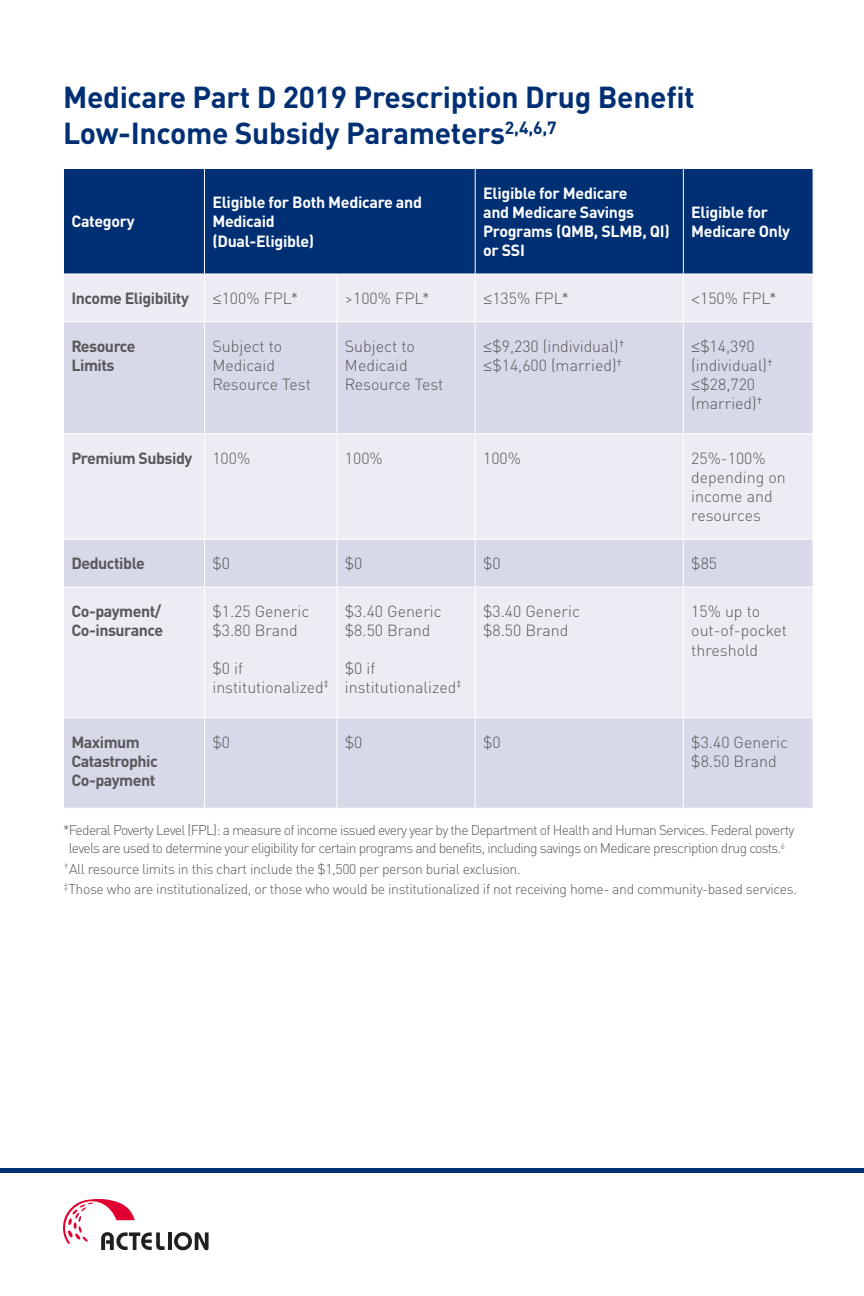
<style>
.page{position:relative;width:864px;height:1296px;background:#fff}
.page>*{position:absolute;margin:0;border:0;box-sizing:border-box;transform-origin:0 0}
.t1{font:700 30px/36px "DINOT";letter-spacing:-.01em;color:#002f73}
.t2{font:300 16px/19.2px "DINOT";color:#57585a}
.t3{font:700 16px/19.2px "DINOT";letter-spacing:-.02em;color:#fff}
.t4{font:700 16px/19.2px "DINOT";letter-spacing:-.03em;color:#57585a}
.t5{font:300 14px/18px "DINOT";letter-spacing:-.05em;color:#57585a;text-align:center}
.t6{font:300 14px/20.4px "DINOT";letter-spacing:-.025em;color:#57585a}
.s1{font-family:"Minion Pro";font-weight:400}
.s2{font-weight:300}
</style>
<div class="page">
<div style="left:64px;top:169px;width:749px;height:104px;background:#002f73"></div>
<div style="left:64px;top:275px;width:749px;height:46px;background:#edecf4"></div>
<svg style="left:64px;top:322px;width:749px;height:486px;background:#e1e2ed"></svg>
<hr style="left:204px;top:169px;width:1px;height:104px;background:#fff">
<hr style="left:475px;top:169px;width:1px;height:104px;background:#fff">
<hr style="left:683px;top:169px;width:1px;height:104px;background:#fff">
<hr style="left:204px;top:274px;width:1px;height:47px;background:#fff">
<hr style="left:336px;top:274px;width:1px;height:47px;background:#fff">
<hr style="left:475px;top:274px;width:1px;height:47px;background:#fff">
<hr style="left:683px;top:274px;width:1px;height:47px;background:#fff">
<hr style="left:204px;top:322px;width:1px;height:111px;background:#fff">
<hr style="left:336px;top:322px;width:1px;height:111px;background:#fff">
<hr style="left:475px;top:322px;width:1px;height:111px;background:#fff">
<hr style="left:683px;top:322px;width:1px;height:111px;background:#fff">
<hr style="left:63px;top:433px;width:141px;height:1px;background:#fff">
<hr style="left:204px;top:433px;width:133px;height:1px;background:#fff">
<hr style="left:204px;top:434px;width:1px;height:105px;background:#fff">
<hr style="left:337px;top:433px;width:138px;height:1px;background:#fff">
<hr style="left:336px;top:434px;width:1px;height:105px;background:#fff">
<hr style="left:475px;top:433px;width:208px;height:1px;background:#fff">
<hr style="left:475px;top:434px;width:1px;height:105px;background:#fff">
<hr style="left:683px;top:433px;width:131px;height:1px;background:#fff">
<hr style="left:683px;top:434px;width:1px;height:105px;background:#fff">
<hr style="left:63px;top:539px;width:141px;height:1px;background:#fff">
<hr style="left:204px;top:539px;width:133px;height:1px;background:#fff">
<hr style="left:204px;top:540px;width:1px;height:47px;background:#fff">
<hr style="left:337px;top:539px;width:138px;height:1px;background:#fff">
<hr style="left:336px;top:540px;width:1px;height:47px;background:#fff">
<hr style="left:475px;top:539px;width:208px;height:1px;background:#fff">
<hr style="left:475px;top:540px;width:1px;height:47px;background:#fff">
<hr style="left:683px;top:539px;width:131px;height:1px;background:#fff">
<hr style="left:683px;top:540px;width:1px;height:47px;background:#fff">
<hr style="left:63px;top:587px;width:141px;height:1px;background:#fff">
<hr style="left:204px;top:587px;width:133px;height:1px;background:#fff">
<hr style="left:204px;top:588px;width:1px;height:129px;background:#fff">
<hr style="left:337px;top:587px;width:138px;height:1px;background:#fff">
<hr style="left:336px;top:588px;width:1px;height:129px;background:#fff">
<hr style="left:475px;top:587px;width:208px;height:1px;background:#fff">
<hr style="left:475px;top:588px;width:1px;height:129px;background:#fff">
<hr style="left:683px;top:587px;width:131px;height:1px;background:#fff">
<hr style="left:683px;top:588px;width:1px;height:129px;background:#fff">
<hr style="left:63px;top:717px;width:141px;height:1px;background:#fff">
<hr style="left:204px;top:717px;width:133px;height:1px;background:#fff">
<hr style="left:204px;top:718px;width:1px;height:90px;background:#fff">
<hr style="left:337px;top:717px;width:138px;height:1px;background:#fff">
<hr style="left:336px;top:718px;width:1px;height:90px;background:#fff">
<hr style="left:475px;top:717px;width:208px;height:1px;background:#fff">
<hr style="left:475px;top:718px;width:1px;height:90px;background:#fff">
<hr style="left:683px;top:717px;width:131px;height:1px;background:#fff">
<hr style="left:683px;top:718px;width:1px;height:90px;background:#fff">
<div style="left:0;top:1168px;width:864px;height:5px;background:#002f73"></div>
<svg style="left:63px;top:1199px;width:102px;height:51px"></svg>
<hr style="left:168px;top:1232px;width:3px;height:18px;background:#231f20">
<svg style="left:174px;top:1232px;width:35px;height:18px"></svg>
<h1 class="t1" style="left:63px;top:79px;width:633px">Medicare Part D 2019 Prescription Drug Benefit<br>Low-Income Subsidy Parameters<sup>2,4,6,7</sup></h1>
<p class="t3" style="left:71px;top:212px;width:65px">Category</p>
<p class="t3" style="left:212px;top:192px;width:211px">Eligible for Both Medicare and<br>Medicaid<br>(Dual-Eligible)</p>
<p class="t3" style="left:483px;top:183px;width:188px">Eligible for Medicare<br>and Medicare Savings<br>Programs (QMB, SLMB, QI) or SSI</p>
<p class="t3" style="left:691px;top:202px;width:100px">Eligible for<br>Medicare Only</p>
<p class="t4" style="left:71px;top:288px;width:119px">Income Eligibility</p>
<p class="t2" style="left:212px;top:289px;width:87px"><span class="s1">≤</span>100% FPL*</p>
<p class="t2" style="left:345px;top:289px;width:86px">&gt;100% FPL*</p>
<p class="t2" style="left:483px;top:289px;width:87px"><span class="s1">≤</span>135% FPL*</p>
<p class="t2" style="left:691px;top:289px;width:87px"><span class="s1">&lt;</span>150% FPL*</p>
<p class="t4" style="left:71px;top:336px;width:66px">Resource<br>Limits</p>
<p class="t2" style="left:212px;top:336px;width:100px">Subject to<br>Medicaid<br>Resource Test</p>
<p class="t2" style="left:345px;top:336px;width:100px">Subject to<br>Medicaid<br>Resource Test</p>
<p class="t2" style="left:483px;top:336px;width:143px"><span class="s1">≤</span>$9,230 (individual)<sup>† </sup><span class="s1">≤</span>$14,600 (married)<sup>†</sup></p>
<p class="t2" style="left:691px;top:336px;width:83px"><span class="s1">≤</span>$14,390 (individual)<sup>† </sup><span class="s1">≤</span>$28,720 (married)<sup>†</sup></p>
<p class="t4" style="left:71px;top:448px;width:180px">Premium Subsidy <span class="s2">100%</span></p>
<p class="t2" style="left:345px;top:448px;width:39px">100%</p>
<p class="t2" style="left:483px;top:448px;width:39px">100%</p>
<p class="t2" style="left:691px;top:448px;width:96px">25%-100% depending on income and resources</p>
<p class="t4" style="left:71px;top:553px;width:75px">Deductible</p>
<p class="t2" style="left:212px;top:554px;width:19px">$0</p>
<p class="t2" style="left:345px;top:554px;width:19px">$0</p>
<p class="t2" style="left:483px;top:554px;width:19px">$0</p>
<p class="t2" style="left:691px;top:554px;width:27px">$85</p>
<p class="t4" style="left:71px;top:601px;width:93px">Co-payment/<br>Co-insurance</p>
<p class="t2" style="left:212px;top:602px;width:98px">$1.25 Generic $3.80 Brand</p>
<p class="t2" style="left:212px;top:658px;width:118px">$0 if institutionalized<sup>‡</sup></p>
<p class="t2" style="left:345px;top:602px;width:98px">$3.40 Generic $8.50 Brand</p>
<p class="t2" style="left:345px;top:658px;width:118px">$0 if institutionalized<sup>‡</sup></p>
<p class="t2" style="left:483px;top:602px;width:98px">$3.40 Generic $8.50 Brand</p>
<p class="t2" style="left:691px;top:602px;width:97px">15% up to out-of-pocket threshold</p>
<p class="t4" style="left:71px;top:732px;width:88px">Maximum<br>Catastrophic<br>Co-payment</p>
<p class="t2" style="left:212px;top:732px;width:19px">$0</p>
<p class="t2" style="left:345px;top:732px;width:19px">$0</p>
<p class="t2" style="left:483px;top:732px;width:19px">$0</p>
<p class="t2" style="left:691px;top:732px;width:98px">$3.40 Generic $8.50 Brand</p>
<p class="t5" style="left:63px;top:821px;width:733px">*Federal Poverty Level (FPL): a measure of income issued every year by the Department of Health and Human Services. Federal poverty levels are used to determine your eligibility for certain programs and benefits, including savings on Medicare prescription drug costs.<sup>6</sup></p>
<p class="t6" style="left:64px;top:858px;width:735px"><sup>†</sup>All resource limits in this chart include the $1,500 per person burial exclusion.<br><sup>‡</sup>Those who are institutionalized, or those who would be institutionalized if not receiving home- and community-based services.</p>
</div>
